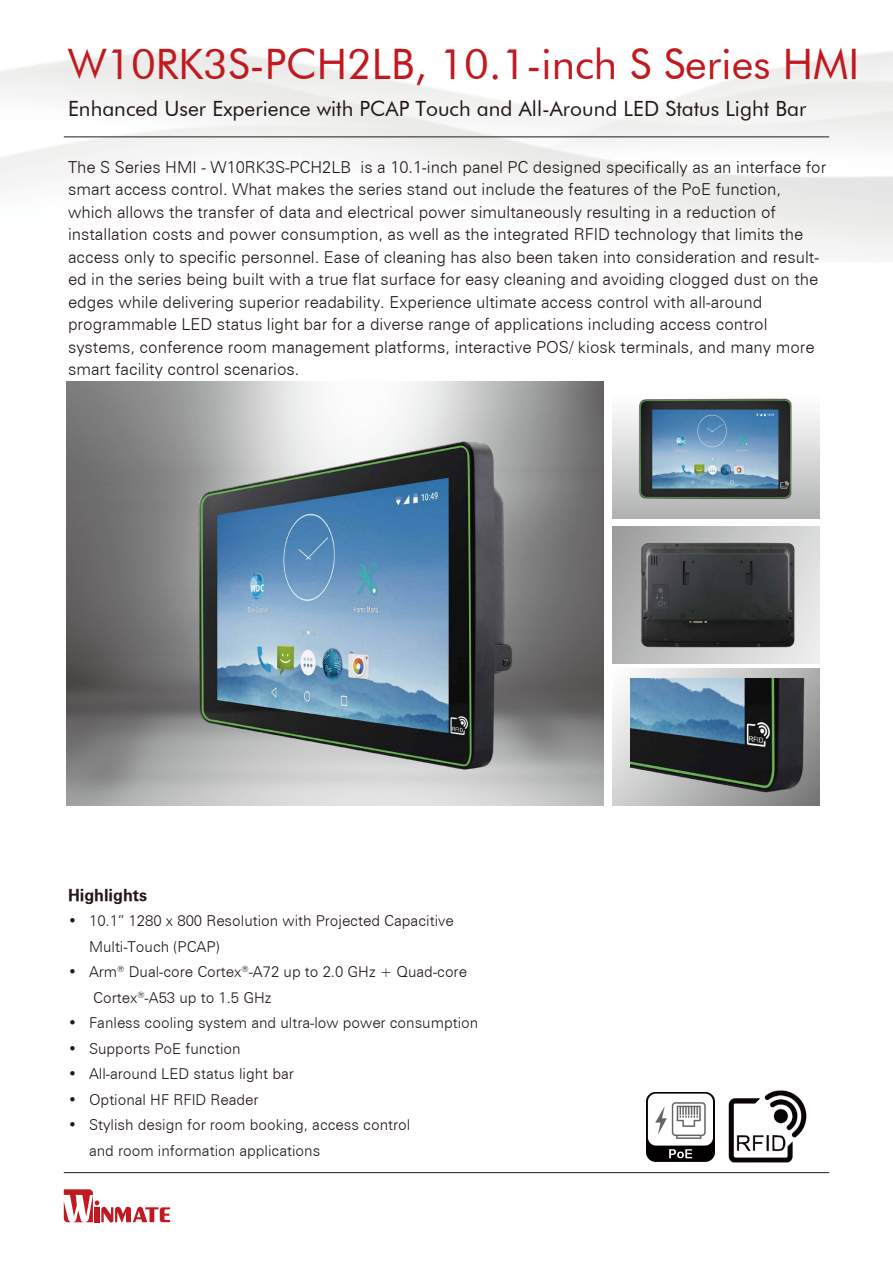
<style>
.page{position:relative;width:893px;height:1263px;background:#fff}
.page>*{position:absolute;margin:0;border:0;box-sizing:border-box;transform-origin:0 0}
.t1{font:42px "Futura BT";color:#c11920}
.t2{font:21px "Futura BT";color:#221815}
.t3{font:300 16.5px/22.5px "Zurich BT";color:#221815}
.t4{font:16.5px "Zurich Bold BT";color:#221815}
.t5{font:300 15px/25.5px "Zurich BT";color:#221815}
</style>
<div class="page">
<svg style="left:612px;top:668px;width:207px;height:138px"></svg>
<div style="left:612px;top:382px;width:207px;height:137px;background:linear-gradient(to bottom,#fff,#b1b2b3)"></div>
<div style="left:612px;top:526px;width:207px;height:138px;background:linear-gradient(to right,#a8a8a9,#e7e8e8)"></div>
<hr style="left:64px;top:136px;width:765px;height:1px;background:#221815">
<svg style="left:64px;top:1189px;width:106px;height:33px"></svg>
<hr style="left:64px;top:1172px;width:765px;height:1px;background:#221815">
<img style="left:67px;top:382px;width:537px;height:424px">
<img style="left:180px;top:418px;width:352px;height:377px">
<img style="left:622px;top:385px;width:187px;height:127px">
<img style="left:646px;top:1092px;width:69px;height:70px">
<img style="left:728px;top:1090px;width:79px;height:73px">
<img style="left:634px;top:534px;width:170px;height:122px">
<img style="left:630px;top:678px;width:178px;height:120px">
<h1 class="t1" style="left:68px;top:38px;width:793px">W10RK3S-PCH2LB, 10.1-inch S Series HMI</h1>
<p class="t2" style="left:68px;top:95px;width:740px">Enhanced User Experience with PCAP Touch and All-Around LED Status Light Bar</p>
<p class="t3" style="left:68px;top:155px;width:760px">The S Series HMI - W10RK3S-PCH2LB is a 10.1-inch panel PC designed specifically as an interface for smart access control. What makes the series stand out include the features of the PoE function, which allows the transfer of data and electrical power simultaneously resulting in a reduction of installation costs and power consumption, as well as the integrated RFID technology that limits the access only to specific personnel. Ease of cleaning has also been taken into consideration and result&shy;ed in the series being built with a true flat surface for easy cleaning and avoiding clogged dust on the edges while delivering superior readability. Experience ultimate access control with all-around programmable LED status light bar for a diverse range of applications including access control systems, conference room management platforms, interactive POS/ kiosk terminals, and many more smart facility control scenarios.</p>
<p class="t4" style="left:68px;top:885px;width:81px">Highlights</p>
<p class="t5" style="left:89px;top:908px;width:366px;text-indent:-21px">• 10.1” 1280 x 800 Resolution with Projected Capacitive<br>Multi-Touch (PCAP)</p>
<p class="t5" style="left:93px;top:959px;width:375px;text-indent:-25px">• Arm<sup>®</sup> Dual-core Cortex<sup>®</sup>-A72 up to 2.0 GHz + Quad-core<br>Cortex<sup>®</sup>-A53 up to 1.5 GHz</p>
<p class="t5" style="left:68px;top:1010px;width:412px">• Fanless cooling system and ultra-low power consumption</p>
<p class="t5" style="left:68px;top:1035px;width:174px">• Supports PoE function</p>
<p class="t5" style="left:68px;top:1061px;width:227px">• All-around LED status light bar</p>
<p class="t5" style="left:68px;top:1086px;width:192px">• Optional HF RFID Reader</p>
<p class="t5" style="left:89px;top:1112px;width:323px;text-indent:-21px">• Stylish design for room booking, access control and room information applications</p>
</div>
